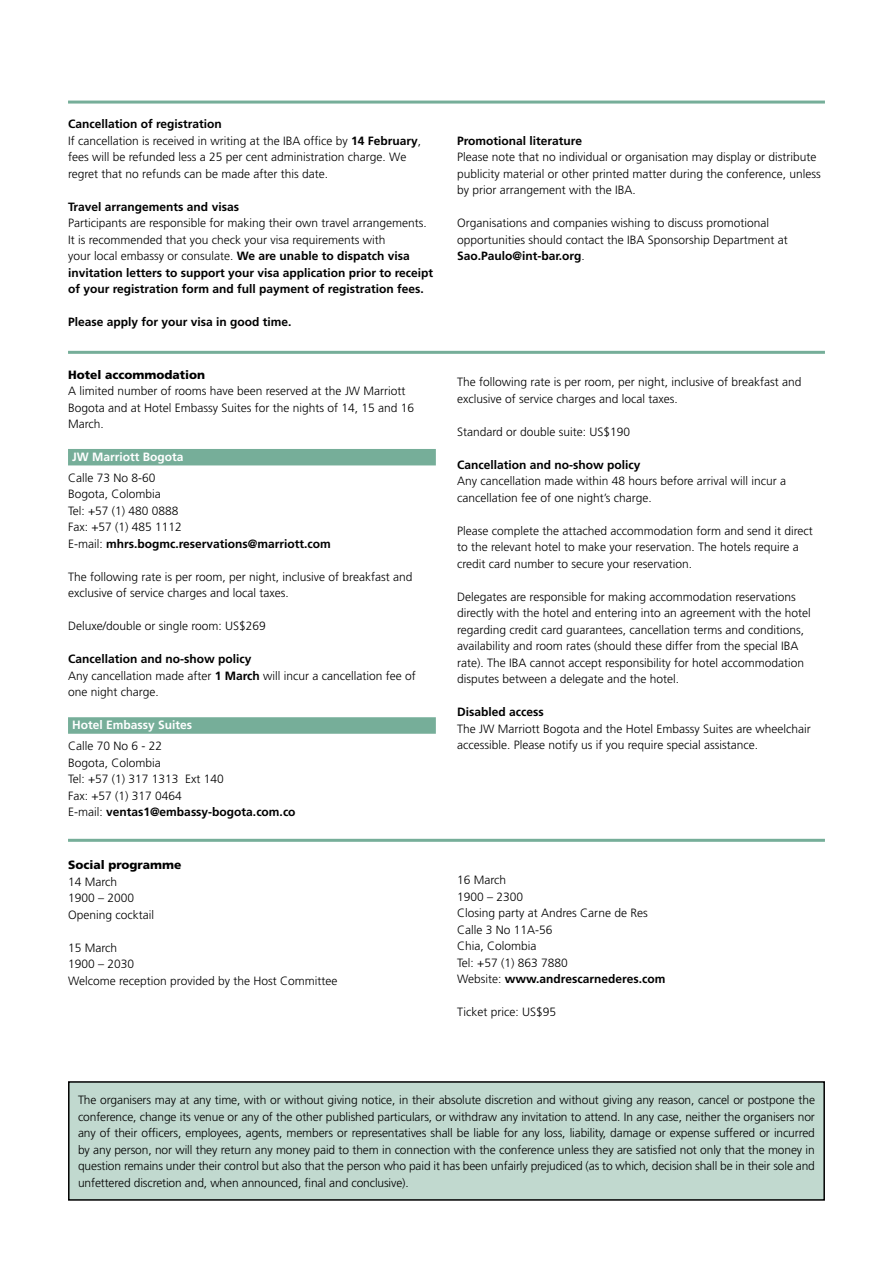
<style>
.page{position:relative;width:893px;height:1263px;background:#fff}
.page>*{position:absolute;margin:0;border:0;box-sizing:border-box;transform-origin:0 0}
.t1{font:300 12px/16.5px "Frutiger";color:#000}
.t2{font:700 12px "Frutiger";color:#000}
.t3{font:700 12px "Frutiger";color:#fff}
.t4{font:900 12px "Frutiger";color:#000}
.s1{font-weight:700}
</style>
<div class="page">
<hr style="left:68px;top:101px;width:757px;height:3px;background:#76ae99">
<div style="left:68px;top:449px;width:368px;height:16px;background:#76ae99"></div>
<div style="left:68px;top:717px;width:368px;height:17px;background:#76ae99"></div>
<hr style="left:68px;top:351px;width:757px;height:3px;background:#76ae99">
<hr style="left:68px;top:839px;width:757px;height:3px;background:#76ae99">
<div style="left:69px;top:1082px;width:755px;height:118px;background:#c1d9cf"></div>
<div style="left:68px;top:1081px;width:757px;height:120px;border:2px solid #000"></div>
<p class="t1" style="left:68px;top:116px;width:355px"><span class="s1">Cancellation of registration<br></span>If cancellation is received in writing at the IBA office by <span class="s1">14 February</span>, fees will be refunded less a 25 per cent administration charge. We regret that no refunds can be made after this date.</p>
<p class="t2" style="left:68px;top:199px;width:172px">Travel arrangements and visas</p>
<p class="t1" style="left:68px;top:215px;width:367px">Participants are responsible for making their own travel arrangements.<br>It is recommended that you check your visa requirements with<br>your local embassy or consulate. <span class="s1">We are unable to dispatch visa invitation letters to support your visa application prior to receipt of your registration form and full payment of registration fees.</span></p>
<p class="t2" style="left:68px;top:315px;width:225px">Please apply for your visa in good time.</p>
<p class="t4" style="left:68px;top:367px;width:139px">Hotel accommodation</p>
<p class="t1" style="left:68px;top:383px;width:348px">A limited number of rooms have been reserved at the JW Marriott<br>Bogota and at Hotel Embassy Suites for the nights of 14, 15 and 16<br>March.</p>
<p class="t3" style="left:72px;top:450px;width:113px">JW Marriott Bogota</p>
<p class="t1" style="left:68px;top:469px;width:264px">Calle 73 No 8-60<br>Bogota, Colombia<br>Tel: +57 (1) 480 0888<br>Fax: +57 (1) 485 1112<br>E-mail: <span class="s1">mhrs.bogmc.reservations@marriott.com</span></p>
<p class="t1" style="left:68px;top:568px;width:346px">The following rate is per room, per night, inclusive of breakfast and exclusive of service charges and local taxes.</p>
<p class="t1" style="left:68px;top:618px;width:199px">Deluxe/double or single room: US$269</p>
<p class="t1" style="left:68px;top:651px;width:349px"><span class="s1">Cancellation and no-show policy<br></span>Any cancellation made after <span class="s1">1 March</span> will incur a cancellation fee of one night charge.</p>
<p class="t3" style="left:72px;top:718px;width:122px">Hotel Embassy Suites</p>
<p class="t1" style="left:68px;top:738px;width:229px">Calle 70 No 6 - 22<br>Bogota, Colombia<br>Tel: +57 (1) 317 1313 Ext 140<br>Fax: +57 (1) 317 0464<br>E-mail: <span class="s1">ventas1@embassy-bogota.com.co</span></p>
<p class="t4" style="left:68px;top:858px;width:115px">Social programme</p>
<p class="t1" style="left:68px;top:873px;width:88px">14 March<br>1900 – 2000<br>Opening cocktail</p>
<p class="t1" style="left:68px;top:939px;width:271px">15 March<br>1900 – 2030<br>Welcome reception provided by the Host Committee</p>
<p class="t2" style="left:457px;top:134px;width:126px">Promotional literature</p>
<p class="t1" style="left:457px;top:149px;width:365px">Please note that no individual or organisation may display or distribute publicity material or other printed matter during the conference, unless by prior arrangement with the IBA.</p>
<p class="t1" style="left:457px;top:215px;width:332px">Organisations and companies wishing to discuss promotional opportunities should contact the IBA Sponsorship Department at<br><span class="s1">Sao.Paulo@int-bar.org</span>.</p>
<p class="t1" style="left:457px;top:374px;width:346px">The following rate is per room, per night, inclusive of breakfast and exclusive of service charges and local taxes.</p>
<p class="t1" style="left:457px;top:423px;width:175px">Standard or double suite: US$190</p>
<p class="t2" style="left:457px;top:457px;width:185px">Cancellation and no-show policy</p>
<p class="t1" style="left:457px;top:473px;width:331px">Any cancellation made within 48 hours before arrival will incur a cancellation fee of one night’s charge.</p>
<p class="t1" style="left:457px;top:522px;width:357px">Please complete the attached accommodation form and send it direct to the relevant hotel to make your reservation. The hotels require a credit card number to secure your reservation.</p>
<p class="t1" style="left:457px;top:588px;width:355px">Delegates are responsible for making accommodation reservations directly with the hotel and entering into an agreement with the hotel regarding credit card guarantees, cancellation terms and conditions, availability and room rates (should these differ from the special IBA rate). The IBA cannot accept responsibility for hotel accommodation disputes between a delegate and the hotel.</p>
<p class="t2" style="left:457px;top:705px;width:88px">Disabled access</p>
<p class="t1" style="left:457px;top:720px;width:355px">The JW Marriott Bogota and the Hotel Embassy Suites are wheelchair accessible. Please notify us if you require special assistance.</p>
<p class="t1" style="left:457px;top:872px;width:210px">16 March<br>1900 – 2300<br>Closing party at Andres Carne de Res<br>Calle 3 No 11A-56<br>Chia, Colombia<br>Tel: +57 (1) 863 7880<br>Website: <span class="s1">www.andrescarnederes.com</span></p>
<p class="t1" style="left:457px;top:1004px;width:100px">Ticket price: US$95</p>
<p class="t1" style="left:78px;top:1092px;width:738px;text-align:justify">The organisers may at any time, with or without giving notice, in their absolute discretion and without giving any reason, cancel or postpone the conference, change its venue or any of the other published particulars, or withdraw any invitation to attend. In any case, neither the organisers nor any of their officers, employees, agents, members or representatives shall be liable for any loss, liability, damage or expense suffered or incurred by any person, nor will they return any money paid to them in connection with the conference unless they are satisfied not only that the money in question remains under their control but also that the person who paid it has been unfairly prejudiced (as to which, decision shall be in their sole and unfettered discretion and, when announced, final and conclusive).</p>
</div>
